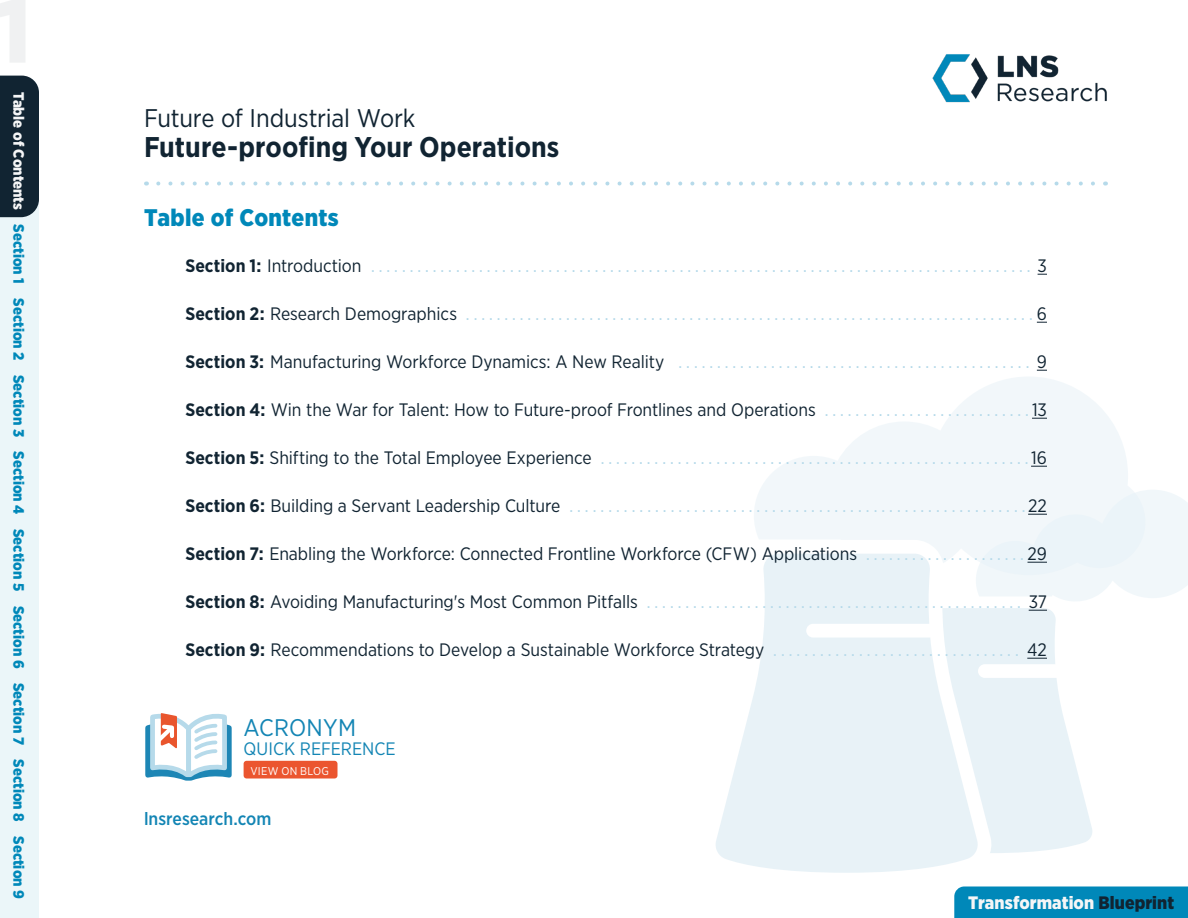
<style>
.page{position:relative;width:1188px;height:918px;background:#fff}
.page>*{position:absolute;margin:0;border:0;box-sizing:border-box;transform-origin:0 0}
.t1{font:700 28.5px "Gotham Narrow";color:#112432}
.t2{font:25.5px "Gotham Narrow";letter-spacing:-.01em;color:#112432}
.t3{font:900 24px "Gotham Narrow";letter-spacing:.01em;color:#0088b9}
.t4{font:24px "Gotham Narrow";letter-spacing:.01em;color:#1385b4}
.t5{font:18px "Gotham";color:#b6daea}
.t6{font:18px "Gotham Narrow";letter-spacing:-.005em;color:#112432}
.t7{font:900 18px "Gotham Narrow";letter-spacing:.005em;color:#f5f6f7}
.t8{font:500 18px "Gotham Narrow";color:#1385b4}
.t9{font:18px "Gotham Narrow";color:#1385b4}
.t10{font:900 15px "Gotham Narrow";color:#0088b9}
.t11{font:11.25px "Gotham Narrow";letter-spacing:.025em;color:#fff}
.s1{color:#f5f6f7}
.s2{font-family:"Gotham Narrow";font-weight:700;color:#112432}
.s3{font-family:"Gotham Narrow";color:#112432}
.s4{font-weight:700}
.s5{font-family:"Gotham";color:#b6daea}
.s6{color:#112432}
</style>
<div class="page">
<div style="left:954px;top:886px;width:234px;height:32px;background:#0088b9"></div>
<svg style="left:754px;top:377px;width:378px;height:163px;fill:#f2f7fa"></svg>
<svg style="left:994px;top:608px;width:98px;height:245px;fill:#e8f2f7"></svg>
<svg style="left:716px;top:540px;width:278px;height:347px;fill:#e8f2f7"></svg>
<div style="left:806px;top:624px;width:131px;height:14px;background:#fff;border-radius:7px"></div>
<div style="left:978px;top:664px;width:96px;height:14px;background:#fff;border-radius:7px"></div>
<div style="left:244px;top:761px;width:93px;height:18px;background:#eb552f;border-radius:3px"></div>
<svg style="left:145px;top:713px;width:87px;height:68px"></svg>
<img style="left:932px;top:54px;width:175px;height:49px">
<svg style="left:1032px;top:418px;width:15px;height:1px"></svg>
<svg style="left:1031px;top:466px;width:16px;height:1px"></svg>
<svg style="left:976px;top:490px;width:212px;height:113px"></svg>
<svg style="left:1029px;top:610px;width:18px;height:1px"></svg>
<svg style="left:1027px;top:658px;width:20px;height:1px"></svg>
<svg style="left:0;top:76px;width:39px;height:842px;background:#c7d3d8"></svg>
<svg style="left:146px;top:182px;width:947px;height:4px"></svg>
<p class="t10" style="left:29px;top:92px;width:808px;rotate:90deg"><span class="s1">Table of Contents</span> Section 1 Section 2 Section 3 Section 4 Section 5 Section 6 Section 7 Section 8 Section 9</p>
<h2 class="t2" style="left:144px;top:103px;width:273px">Future of Industrial Work</h2>
<h1 class="t1" style="left:144px;top:129px;width:417px">Future-proofing Your Operations</h1>
<h3 class="t3" style="left:144px;top:202px;width:196px">Table of Contents</h3>
<p class="t5" style="left:185px;top:254px;width:863px"><span class="s2">Section 1:</span> <span class="s3">Introduction</span> ...................................................................................... <span class="s3">3</span></p>
<p class="t5" style="left:185px;top:302px;width:863px"><span class="s2">Section 2:</span> <span class="s3">Research Demographics</span> ..........................................................................<span class="s3">6</span></p>
<p class="t5" style="left:185px;top:350px;width:863px"><span class="s2">Section 3:</span> <span class="s3">Manufacturing Workforce Dynamics: A New Reality</span> .............................................. <span class="s3">9</span></p>
<p class="t6" style="left:185px;top:398px;width:863px"><span class="s4">Section 4:</span> Win the War for Talent: How to Future-proof Frontlines and Operations <span class="s5">. . . . . . . . . . . . . . . . . . . . . . . . . . .</span>13</p>
<p class="t5" style="left:185px;top:446px;width:863px"><span class="s2">Section 5:</span><span class="s3">Shifting to the Total Employee Experience</span> ........................................................<span class="s3">16</span></p>
<p class="t5" style="left:185px;top:494px;width:863px"><span class="s2">Section 6:</span> <span class="s3">Building a Servant Leadership Culture</span> ...........................................................<span class="s3">22</span></p>
<p class="t6" style="left:185px;top:542px;width:863px"><span class="s4">Section 7:</span> Enabling the Workforce: Connected Frontline Workforce (CFW) Applications <span class="s5">. . . . . . . . . . . . . . . . . . . . .</span> 29</p>
<p class="t5" style="left:185px;top:590px;width:863px"><span class="s2">Section 8:</span><span class="s3">Avoiding Manufacturing's Most Common Pitfalls</span> ................................................. <span class="s3">37</span></p>
<p class="t6" style="left:1027px;top:639px;width:21px">42</p>
<p class="t6" style="left:185px;top:638px;width:835px"><span class="s4">Section 9:</span> Recommendations to Develop a Sustainable Workforce Strategy <span class="s5">. . . . . . . . . . . . . . . . . . . . . . . . . . . . . . . .</span></p>
<h3 class="t4" style="left:244px;top:713px;width:114px">ACRONYM</h3>
<p class="t9" style="left:244px;top:738px;width:153px">QUICK REFERENCE</p>
<p class="t11" style="left:250px;top:764px;width:80px">VIEW ON BLOG</p>
<p class="t8" style="left:144px;top:807px;width:129px">lnsresearch.com</p>
<p class="t7" style="left:968px;top:891px;width:208px">Transformation <span class="s6">Blueprint</span></p>
</div>
